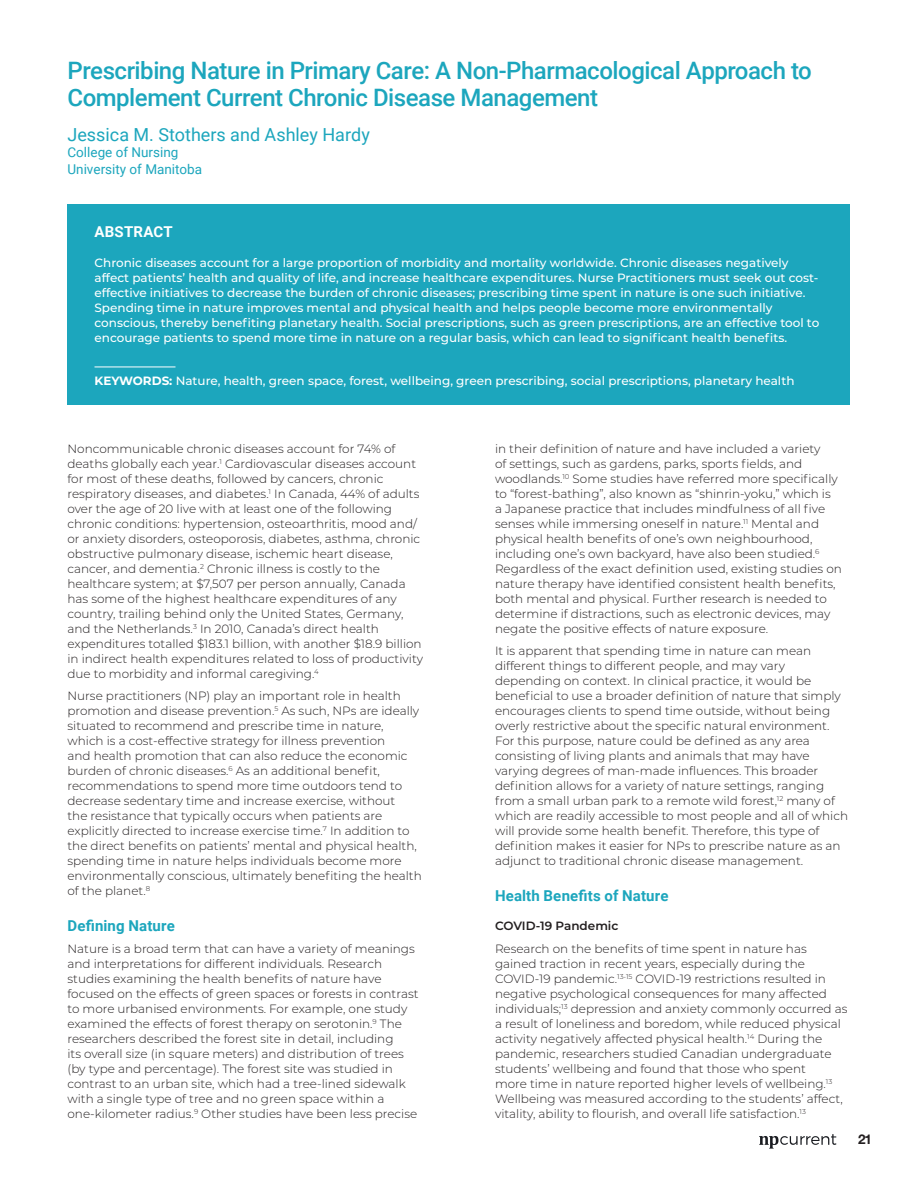
<style>
.page{position:relative;width:918px;height:1188px;background:#fff}
.page>*{position:absolute;margin:0;border:0;box-sizing:border-box;transform-origin:0 0}
.Article_Title{font:500 24px/27px "Roboto";letter-spacing:-.02em;color:#1ca6bd}
.Author_name{font:18px "Roboto";color:#1ca6bd}
.SubheadMain{font:700 15px "Roboto";letter-spacing:.01em;color:#1ca6bd}
.Abstract_header{font:700 15px "Roboto";letter-spacing:.01em;color:#fff}
.Author_credentials{font:13.5px/16.5px "Roboto";color:#1ca6bd}
.t1{font:700 13.5px "Helvetica Neue LT Std";color:#231f20}
.Body_Text_2_column{font:300 12px/15px "Montserrat";color:#231f20}
.Body_Text_2_column-2{font:500 12px/15px "Montserrat";color:#fff}
.Subhead{font:600 12px "Montserrat";color:#231f20}
.s1{font-weight:700}
</style>
<div class="page">
<svg style="left:759px;top:1134px;width:77px;height:15px"></svg>
<div style="left:68px;top:204px;width:782px;height:200px;background:#1ca6bd"></div>
<hr style="left:94px;top:367px;width:82px;height:1px;background:#fff">
<p class="Article_Title" style="left:68px;top:56px;width:746px">Prescribing Nature in Primary Care: A Non-Pharmacological Approach to<br>Complement Current Chronic Disease Management</p>
<p class="Author_name" style="left:68px;top:122px;width:304px">Jessica M. Stothers and Ashley Hardy</p>
<p class="Author_credentials" style="left:68px;top:144px;width:136px">College of Nursing<br>University of Manitoba</p>
<p class="Abstract_header" style="left:94px;top:221px;width:80px">ABSTRACT</p>
<p class="Body_Text_2_column-2" style="left:94px;top:255px;width:726px">Chronic diseases account for a large proportion of morbidity and mortality worldwide. Chronic diseases negatively affect patients’ health and quality of life, and increase healthcare expenditures. Nurse Practitioners must seek out cost&shy;effective initiatives to decrease the burden of chronic diseases; prescribing time spent in nature is one such initiative.<br>Spending time in nature improves mental and physical health and helps people become more environmentally conscious, thereby benefiting planetary health. Social prescriptions, such as green prescriptions, are an effective tool to encourage patients to spend more time in nature on a regular basis, which can lead to significant health benefits.</p>
<p class="Body_Text_2_column-2" style="left:94px;top:373px;width:702px"><span class="s1">KEYWORDS:</span> Nature, health, green space, forest, wellbeing, green prescribing, social prescriptions, planetary health</p>
<p class="Body_Text_2_column" style="left:68px;top:440px;width:357px">Noncommunicable chronic diseases account for 74% of deaths globally each year.<sup>1</sup> Cardiovascular diseases account for most of these deaths, followed by cancers, chronic respiratory diseases, and diabetes.<sup>1</sup> In Canada, 44% of adults over the age of 20 live with at least one of the following chronic conditions: hypertension, osteoarthritis, mood and/ or anxiety disorders, osteoporosis, diabetes, asthma, chronic obstructive pulmonary disease, ischemic heart disease, cancer, and dementia.<sup>2</sup> Chronic illness is costly to the healthcare system; at $7,507 per person annually, Canada has some of the highest healthcare expenditures of any country, trailing behind only the United States, Germany, and the Netherlands.<sup>3</sup> In 2010, Canada’s direct health expenditures totalled $183.1 billion, with another $18.9 billion in indirect health expenditures related to loss of productivity due to morbidity and informal caregiving.<sup>4</sup></p>
<p class="Body_Text_2_column" style="left:68px;top:688px;width:356px">Nurse practitioners (NP) play an important role in health promotion and disease prevention.<sup>5</sup> As such, NPs are ideally situated to recommend and prescribe time in nature, which is a cost-effective strategy for illness prevention<br>and health promotion that can also reduce the economic burden of chronic diseases.<sup>6</sup> As an additional benefit, recommendations to spend more time outdoors tend to decrease sedentary time and increase exercise, without<br>the resistance that typically occurs when patients are explicitly directed to increase exercise time.<sup>7</sup> In addition to the direct benefits on patients’ mental and physical health, spending time in nature helps individuals become more environmentally conscious, ultimately benefiting the health of the planet.<sup>8</sup></p>
<p class="SubheadMain" style="left:68px;top:915px;width:109px">Defining Nature</p>
<p class="Body_Text_2_column" style="left:68px;top:941px;width:353px">Nature is a broad term that can have a variety of meanings and interpretations for different individuals. Research studies examining the health benefits of nature have focused on the effects of green spaces or forests in contrast to more urbanised environments. For example, one study examined the effects of forest therapy on serotonin.<sup>9</sup> The researchers described the forest site in detail, including<br>its overall size (in square meters) and distribution of trees (by type and percentage). The forest site was studied in contrast to an urban site, which had a tree-lined sidewalk with a single type of tree and no green space within a one-kilometer radius.<sup>9</sup> Other studies have been less precise</p>
<p class="Body_Text_2_column" style="left:495px;top:440px;width:348px">in their definition of nature and have included a variety<br>of settings, such as gardens, parks, sports fields, and woodlands.<sup>10</sup> Some studies have referred more specifically to “forest-bathing”, also known as “shinrin-yoku,” which is<br>a Japanese practice that includes mindfulness of all five senses while immersing oneself in nature.<sup>11</sup> Mental and physical health benefits of one’s own neighbourhood, including one’s own backyard, have also been studied.<sup>6<br></sup>Regardless of the exact definition used, existing studies on nature therapy have identified consistent health benefits, both mental and physical. Further research is needed to determine if distractions, such as electronic devices, may negate the positive effects of nature exposure.</p>
<p class="Body_Text_2_column" style="left:495px;top:643px;width:355px">It is apparent that spending time in nature can mean different things to different people, and may vary depending on context. In clinical practice, it would be beneficial to use a broader definition of nature that simply encourages clients to spend time outside, without being overly restrictive about the specific natural environment.<br>For this purpose, nature could be defined as any area consisting of living plants and animals that may have varying degrees of man-made influences. This broader definition allows for a variety of nature settings, ranging from a small urban park to a remote wild forest,<sup>12</sup> many of which are readily accessible to most people and all of which will provide some health benefit. Therefore, this type of definition makes it easier for NPs to prescribe nature as an adjunct to traditional chronic disease management.</p>
<p class="SubheadMain" style="left:495px;top:885px;width:175px">Health Benefits of Nature</p>
<p class="Subhead" style="left:495px;top:918px;width:125px">COVID-19 Pandemic</p>
<p class="Body_Text_2_column" style="left:495px;top:941px;width:354px">Research on the benefits of time spent in nature has gained traction in recent years, especially during the COVID-19 pandemic.<sup>13-15</sup> COVID-19 restrictions resulted in negative psychological consequences for many affected individuals;<sup>13</sup> depression and anxiety commonly occurred as a result of loneliness and boredom, while reduced physical activity negatively affected physical health.<sup>14</sup> During the pandemic, researchers studied Canadian undergraduate students’ wellbeing and found that those who spent<br>more time in nature reported higher levels of wellbeing.<sup>13<br></sup>Wellbeing was measured according to the students’ affect, vitality, ability to flourish, and overall life satisfaction.<sup>13</sup></p>
<p class="t1" style="left:858px;top:1131px;width:15px">21</p>
</div>
